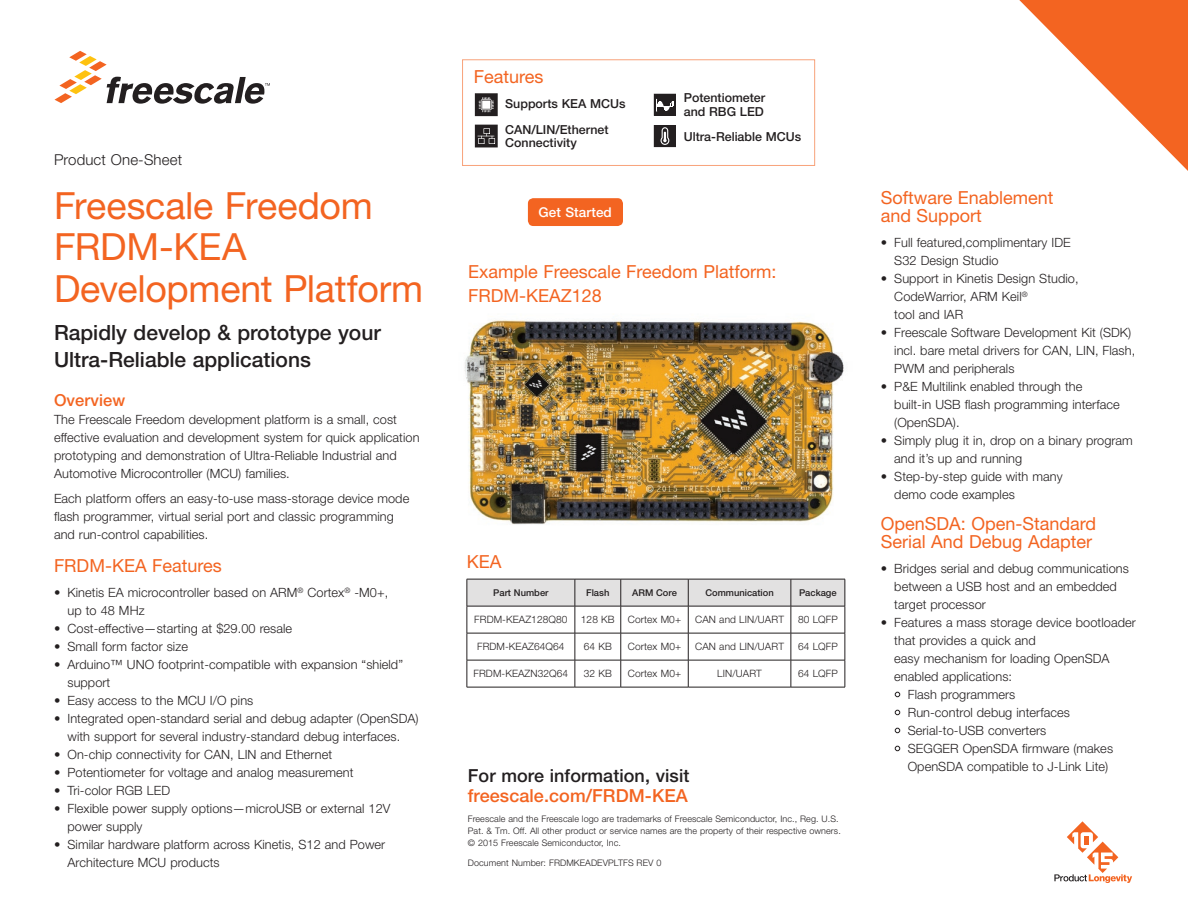
<style>
.page{position:relative;width:1188px;height:918px;background:#fff}
.page>*{position:absolute;margin:0;border:0;box-sizing:border-box;transform-origin:0 0}
._01_Headline{font:37.5px/41.2px "Helvetica Neue LT Pro";letter-spacing:-.005em;color:#f36421}
._02_Subhead{font:500 21px/27px "Helvetica Neue LT Pro";color:#231f20}
._03_Body_Sub_01{font:18px/18px "Helvetica Neue LT Pro";color:#f36421}
._08_CallToAction{font:500 18px/19.5px "Helvetica Neue LT Pro";letter-spacing:.005em;color:#231f20}
._00_BodyCopy{font:500 16.5px "Helvetica Neue LT Pro";letter-spacing:.005em;color:#f36421}
._10_Eyebrow{font:300 15px "Helvetica Neue LT Pro";letter-spacing:.01em;color:#231f20}
._11_IntroPara{font:500 13.5px "Helvetica Neue LT Pro";letter-spacing:.01em;color:#fff}
._06_BodyBullets{font:300 12.75px/18px "Helvetica Neue LT Pro";letter-spacing:.005em;color:#231f20}
._00_BodyCopy-2{font:300 12.75px/18px "Helvetica Neue LT Pro";letter-spacing:.005em;color:#231f20}
._13_Table_Subhead{font:500 12.45px/13.5px "Helvetica Neue LT Pro";color:#231f20}
._14_Table_Body_Copy{font:300 10.2px "Helvetica Neue LT Pro";letter-spacing:.01em;color:#231f20}
._13_Table_Subhead-2{font:500 9.3px "Helvetica Neue LT Pro";color:#231f20}
._09_Boilerplate{font:300 9px/12px "Helvetica Neue LT Pro";letter-spacing:.01em;color:#231f20}
.s1{color:#f36421}
</style>
<div class="page">
<svg style="left:895px;top:692px;width:5px;height:5px"></svg>
<svg style="left:895px;top:710px;width:5px;height:5px"></svg>
<svg style="left:895px;top:728px;width:5px;height:5px"></svg>
<svg style="left:895px;top:746px;width:5px;height:5px"></svg>
<svg style="left:1019px;top:0;width:169px;height:171px"></svg>
<svg style="left:1054px;top:821px;width:78px;height:62px"></svg>
<div style="left:475px;top:94px;width:22px;height:22px;background:#231f20"></div>
<div style="left:475px;top:125px;width:22px;height:22px;background:#231f20"></div>
<img style="left:464px;top:320px;width:380px;height:205px">
<svg style="left:54px;top:51px;width:216px;height:53px"></svg>
<div style="left:528px;top:198px;width:95px;height:28px;background:#f36421;border-radius:5px"></div>
<svg style="left:467px;top:579px;width:379px;height:108px"></svg>
<hr style="left:467px;top:687px;width:108px;height:1px;background:#231f20">
<hr style="left:575px;top:687px;width:46px;height:1px;background:#231f20">
<hr style="left:621px;top:687px;width:67px;height:1px;background:#231f20">
<hr style="left:688px;top:687px;width:103px;height:1px;background:#231f20">
<hr style="left:791px;top:687px;width:54px;height:1px;background:#231f20">
<svg style="left:479px;top:97px;width:15px;height:15px"></svg>
<svg style="left:478px;top:128px;width:17px;height:16px"></svg>
<svg style="left:654px;top:125px;width:22px;height:22px"></svg>
<svg style="left:654px;top:94px;width:22px;height:22px"></svg>
<p class="_10_Eyebrow" style="left:54px;top:151px;width:130px">Product One-Sheet</p>
<p class="_01_Headline" style="left:54px;top:184px;width:371px">Freescale Freedom<br>FRDM-KEA<br>Development Platform</p>
<p class="_02_Subhead" style="left:54px;top:318px;width:328px">Rapidly develop &amp; prototype your<br>Ultra-Reliable applications</p>
<p class="_00_BodyCopy" style="left:54px;top:390px;width:73px">Overview</p>
<p class="_00_BodyCopy-2" style="left:54px;top:410px;width:367px">The Freescale Freedom development platform is a small, cost effective evaluation and development system for quick application prototyping and demonstration of Ultra-Reliable Industrial and Automotive Microcontroller (MCU) families.</p>
<p class="_00_BodyCopy-2" style="left:54px;top:489px;width:357px">Each platform offers an easy-to-use mass-storage device mode flash programmer, virtual serial port and classic programming and run-control capabilities.</p>
<p class="_03_Body_Sub_01" style="left:54px;top:556px;width:169px">FRDM-KEA Features</p>
<p class="_06_BodyBullets" style="left:68px;top:583px;width:322px;text-indent:-14px">• Kinetis EA microcontroller based on ARM<sup>®</sup> Cortex<sup>®</sup> -M0+, up to 48 MHz</p>
<p class="_06_BodyBullets" style="left:54px;top:619px;width:240px">• Cost-effective—starting at $29.00 resale</p>
<p class="_06_BodyBullets" style="left:54px;top:637px;width:135px">• Small form factor size</p>
<p class="_06_BodyBullets" style="left:68px;top:655px;width:337px;text-indent:-14px">• Arduino™ UNO footprint-compatible with expansion “shield” support</p>
<p class="_06_BodyBullets" style="left:54px;top:691px;width:201px">• Easy access to the MCU I/O pins</p>
<p class="_06_BodyBullets" style="left:54px;top:709px;width:366px;text-align:center">• Integrated open-standard serial and debug adapter (OpenSDA) with support for several industry-standard debug interfaces.</p>
<p class="_06_BodyBullets" style="left:54px;top:745px;width:280px">• On-chip connectivity for CAN, LIN and Ethernet</p>
<p class="_06_BodyBullets" style="left:54px;top:763px;width:301px">• Potentiometer for voltage and analog measurement</p>
<p class="_06_BodyBullets" style="left:54px;top:781px;width:118px">• Tri-color RGB LED</p>
<p class="_06_BodyBullets" style="left:68px;top:799px;width:324px;text-indent:-14px">• Flexible power supply options—microUSB or external 12V power supply</p>
<p class="_06_BodyBullets" style="left:68px;top:835px;width:319px;text-indent:-14px">• Similar hardware platform across Kinetis, S12 and Power<br>Architecture MCU products</p>
<p class="_03_Body_Sub_01" style="left:474px;top:67px;width:71px">Features</p>
<p class="_13_Table_Subhead" style="left:505px;top:97px;width:122px">Supports KEA MCUs</p>
<p class="_13_Table_Subhead" style="left:684px;top:91px;width:83px">Potentiometer and RBG LED</p>
<p class="_13_Table_Subhead" style="left:684px;top:129px;width:119px">Ultra-Reliable MCUs</p>
<p class="_13_Table_Subhead" style="left:505px;top:123px;width:105px">CAN/LIN/Ethernet<br>Connectivity</p>
<p class="_11_IntroPara" style="left:538px;top:204px;width:75px">Get Started</p>
<p class="_03_Body_Sub_01" style="left:468px;top:259px;width:310px;line-height:24px">Example Freescale Freedom Platform:<br>FRDM-KEAZ128</p>
<p class="_03_Body_Sub_01" style="left:467px;top:552px;width:36px">KEA</p>
<p class="_13_Table_Subhead-2" style="left:493px;top:587px;width:57px">Part Number</p>
<p class="_13_Table_Subhead-2" style="left:586px;top:587px;width:25px">Flash</p>
<p class="_13_Table_Subhead-2" style="left:632px;top:587px;width:46px">ARM Core</p>
<p class="_13_Table_Subhead-2" style="left:705px;top:587px;width:70px">Communication</p>
<p class="_13_Table_Subhead-2" style="left:799px;top:587px;width:39px">Package</p>
<p class="_14_Table_Body_Copy" style="left:474px;top:613px;width:95px">FRDM-KEAZ128Q80</p>
<p class="_14_Table_Body_Copy" style="left:581px;top:613px;width:35px">128 KB</p>
<p class="_14_Table_Body_Copy" style="left:628px;top:613px;width:55px">Cortex M0+</p>
<p class="_14_Table_Body_Copy" style="left:695px;top:613px;width:90px">CAN and LIN/UART</p>
<p class="_14_Table_Body_Copy" style="left:798px;top:613px;width:41px">80 LQFP</p>
<p class="_14_Table_Body_Copy" style="left:477px;top:640px;width:89px">FRDM-KEAZ64Q64</p>
<p class="_14_Table_Body_Copy" style="left:584px;top:640px;width:30px">64 KB</p>
<p class="_14_Table_Body_Copy" style="left:628px;top:640px;width:55px">Cortex M0+</p>
<p class="_14_Table_Body_Copy" style="left:695px;top:640px;width:90px">CAN and LIN/UART</p>
<p class="_14_Table_Body_Copy" style="left:798px;top:640px;width:41px">64 LQFP</p>
<p class="_14_Table_Body_Copy" style="left:474px;top:667px;width:96px">FRDM-KEAZN32Q64</p>
<p class="_14_Table_Body_Copy" style="left:584px;top:667px;width:30px">32 KB</p>
<p class="_14_Table_Body_Copy" style="left:628px;top:667px;width:55px">Cortex M0+</p>
<p class="_14_Table_Body_Copy" style="left:717px;top:667px;width:46px">LIN/UART</p>
<p class="_14_Table_Body_Copy" style="left:798px;top:667px;width:41px">64 LQFP</p>
<p class="_08_CallToAction" style="left:468px;top:766px;width:223px">For more information, visit <span class="s1">freescale.com/FRDM-KEA</span></p>
<p class="_09_Boilerplate" style="left:468px;top:812px;width:374px">Freescale and the Freescale logo are trademarks of Freescale Semiconductor, Inc., Reg. U.S.<br>Pat. &amp; Tm. Off. All other product or service names are the property of their respective owners. © 2015 Freescale Semiconductor, Inc.</p>
<p class="_09_Boilerplate" style="left:468px;top:856px;width:195px">Document Number: FRDMKEADEVPLTFS REV 0</p>
<p class="_03_Body_Sub_01" style="left:881px;top:188px;width:174px">Software Enablement and Support</p>
<p class="_06_BodyBullets" style="left:894px;top:233px;width:178px;text-indent:-14px">• Full featured,complimentary IDE<br>S32 Design Studio</p>
<p class="_06_BodyBullets" style="left:894px;top:269px;width:186px;text-indent:-14px">• Support in Kinetis Design Studio,<br>CodeWarrior, ARM Keil<sup>®<br></sup>tool and IAR</p>
<p class="_06_BodyBullets" style="left:894px;top:323px;width:243px;text-indent:-14px">• Freescale Software Development Kit (SDK) incl. bare metal drivers for CAN, LIN, Flash,<br>PWM and peripherals</p>
<p class="_06_BodyBullets" style="left:894px;top:377px;width:227px;text-indent:-13px">• P&amp;E Multilink enabled through the built-in USB flash programming interface (OpenSDA).</p>
<p class="_06_BodyBullets" style="left:894px;top:431px;width:240px;text-indent:-14px">• Simply plug it in, drop on a binary program and it’s up and running</p>
<p class="_06_BodyBullets" style="left:894px;top:467px;width:170px;text-indent:-14px">• Step-by-step guide with many demo code examples</p>
<p class="_03_Body_Sub_01" style="left:881px;top:514px;width:217px">OpenSDA: Open-Standard<br>Serial And Debug Adapter</p>
<p class="_06_BodyBullets" style="left:894px;top:559px;width:236px;text-indent:-14px">• Bridges serial and debug communications between a USB host and an embedded target processor</p>
<p class="_06_BodyBullets" style="left:894px;top:613px;width:243px;text-indent:-14px">• Features a mass storage device bootloader that provides a quick and<br>easy mechanism for loading OpenSDA enabled applications:</p>
<p class="_06_BodyBullets" style="left:908px;top:685px;width:109px">Flash programmers</p>
<p class="_06_BodyBullets" style="left:908px;top:703px;width:164px">Run-control debug interfaces</p>
<p class="_06_BodyBullets" style="left:908px;top:721px;width:140px">Serial-to-USB converters</p>
<p class="_06_BodyBullets" style="left:908px;top:739px;width:207px">SEGGER OpenSDA firmware (makes<br>OpenSDA compatible to J-Link Lite)</p>
</div>
